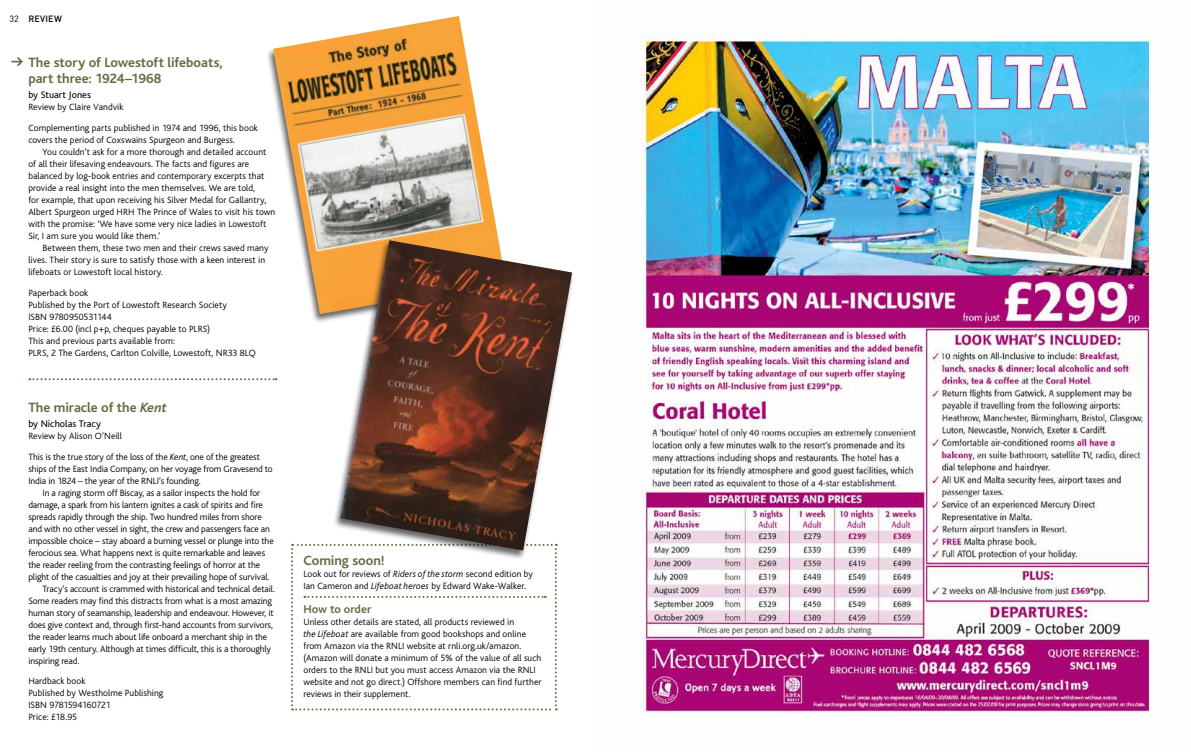
<style>
.page{position:relative;width:1191px;height:752px;background:#fff}
.page>*{position:absolute;margin:0;border:0;box-sizing:border-box;transform-origin:0 0}
.t1{font:700 14px/16px "Bliss";color:#656c43}
.t2{font:700 12px "Bliss";letter-spacing:.005em;color:#656c43}
.t3{font:10px "Bliss";letter-spacing:.005em;color:#000}
.t4{font:300 9.5px/12px "Bliss";color:#000}
.t5{font:500 9px "DIN";letter-spacing:.03em;color:#000}
.s1{font-weight:400}
.s2{font-style:italic}
</style>
<div class="page">
<div style="left:265px;top:16px;width:243px;height:308px;background:#000;opacity:.6"></div>
<img style="left:273px;top:16px;width:232px;height:298px">
<svg style="left:11px;top:57px;width:12px;height:9px"></svg>
<div style="left:332px;top:240px;width:242px;height:320px;background:#000;opacity:.6"></div>
<img style="left:340px;top:240px;width:232px;height:310px">
<svg style="left:29px;top:378px;width:247px;height:2px"></svg>
<svg style="left:291px;top:543px;width:266px;height:167px"></svg>
<img style="left:641px;top:32px;width:509px;height:682px">
<p class="t5" style="left:9px;top:13px;width:54px"><span class="s1">32</span> REVIEW</p>
<h1 class="t1" style="left:28px;top:55px;width:196px">The story of Lowestoft lifeboats, part three: 1924–1968</h1>
<p class="t3" style="left:28px;top:90px;width:64px">by Stuart Jones</p>
<p class="t4" style="left:28px;top:97px;width:231px;line-height:20.5px">Review by Claire Vandvik<br>Complementing parts published in 1974 and 1996, this book</p>
<p class="t4" style="left:28px;top:134px;width:208px">covers the period of Coxswains Spurgeon and Burgess.</p>
<p class="t4" style="left:43px;top:146px;width:225px">You couldn’t ask for a more thorough and detailed account</p>
<p class="t4" style="left:28px;top:158px;width:222px">of all their lifesaving endeavours. The facts and figures are</p>
<p class="t4" style="left:28px;top:170px;width:237px">balanced by log-book entries and contemporary excerpts that</p>
<p class="t4" style="left:28px;top:182px;width:228px">provide a real insight into the men themselves. We are told,</p>
<p class="t4" style="left:28px;top:194px;width:239px">for example, that upon receiving his Silver Medal for Gallantry,</p>
<p class="t4" style="left:28px;top:206px;width:248px">Albert Spurgeon urged HRH The Prince of Wales to visit his town</p>
<p class="t4" style="left:28px;top:218px;width:240px">with the promise: ‘We have some very nice ladies in Lowestoft</p>
<p class="t4" style="left:28px;top:230px;width:133px">Sir, I am sure you would like them.’</p>
<p class="t4" style="left:43px;top:242px;width:227px">Between them, these two men and their crews saved many</p>
<p class="t4" style="left:28px;top:254px;width:238px">lives. Their story is sure to satisfy those with a keen interest in</p>
<p class="t4" style="left:28px;top:266px;width:136px">lifeboats or Lowestoft local history.</p>
<p class="t4" style="left:28px;top:286px;width:229px">Paperback book<br>Published by the Port of Lowestoft Research Society<br>ISBN 9780950531144<br>Price: £6.00 (incl p+p, cheques payable to PLRS)<br>This and previous parts available from:<br>PLRS, 2 The Gardens, Carlton Colville, Lowestoft, NR33 8LQ</p>
<h1 class="t1" style="left:28px;top:399px;width:140px">The miracle of the <span class="s2">Kent</span></h1>
<p class="t3" style="left:28px;top:418px;width:74px">by Nicholas Tracy</p>
<p class="t4" style="left:28px;top:425px;width:233px;line-height:20.5px">Review by Alison O’Neill<br>This is the true story of the loss of the <span class="s2">Kent</span>, one of the greatest</p>
<p class="t4" style="left:28px;top:462px;width:246px">ships of the East India Company, on her voyage from Gravesend to<br>India in 1824 – the year of the RNLI’s founding.</p>
<p class="t4" style="left:43px;top:486px;width:219px">In a raging storm off Biscay, as a sailor inspects the hold for</p>
<p class="t4" style="left:28px;top:498px;width:236px">damage, a spark from his lantern ignites a cask of spirits and fire</p>
<p class="t4" style="left:28px;top:510px;width:235px">spreads rapidly through the ship. Two hundred miles from shore</p>
<p class="t4" style="left:28px;top:522px;width:243px">and with no other vessel in sight, the crew and passengers face an</p>
<p class="t4" style="left:28px;top:534px;width:247px">impossible choice – stay aboard a burning vessel or plunge into the</p>
<p class="t4" style="left:28px;top:546px;width:238px">ferocious sea. What happens next is quite remarkable and leaves</p>
<p class="t4" style="left:28px;top:558px;width:233px">the reader reeling from the contrasting feelings of horror at the</p>
<p class="t4" style="left:28px;top:570px;width:243px">plight of the casualties and joy at their prevailing hope of survival.</p>
<p class="t4" style="left:43px;top:582px;width:234px">Tracy’s account is crammed with historical and technical detail.</p>
<p class="t4" style="left:28px;top:594px;width:245px">Some readers may find this distracts from what is a most amazing</p>
<p class="t4" style="left:28px;top:606px;width:247px">human story of seamanship, leadership and endeavour. However, it</p>
<p class="t4" style="left:28px;top:618px;width:246px">does give context and, through first-hand accounts from survivors,</p>
<p class="t4" style="left:28px;top:630px;width:240px">the reader learns much about life onboard a merchant ship in the</p>
<p class="t4" style="left:28px;top:642px;width:244px">early 19th century. Although at times difficult, this is a thoroughly</p>
<p class="t4" style="left:28px;top:654px;width:53px">inspiring read.</p>
<p class="t4" style="left:28px;top:675px;width:136px">Hardback book<br>Published by Westholme Publishing<br>ISBN 9781594160721<br>Price: £18.95</p>
<h1 class="t1" style="left:303px;top:552px;width:83px">Coming soon!</h1>
<p class="t4" style="left:303px;top:567px;width:231px">Look out for reviews of <span class="s2">Riders of the storm</span> second edition by<br>Ian Cameron and <span class="s2">Lifeboat heroes</span> by Edward Wake-Walker.</p>
<p class="t2" style="left:303px;top:602px;width:69px">How to order</p>
<p class="t4" style="left:303px;top:615px;width:239px">Unless other details are stated, all products reviewed in<br><span class="s2">the Lifeboat</span> are available from good bookshops and online from Amazon via the RNLI website at rnli.org.uk/amazon. (Amazon will donate a minimum of 5% of the value of all such orders to the RNLI but you must access Amazon via the RNLI website and not go direct.) Offshore members can find further reviews in their supplement.</p>
</div>
